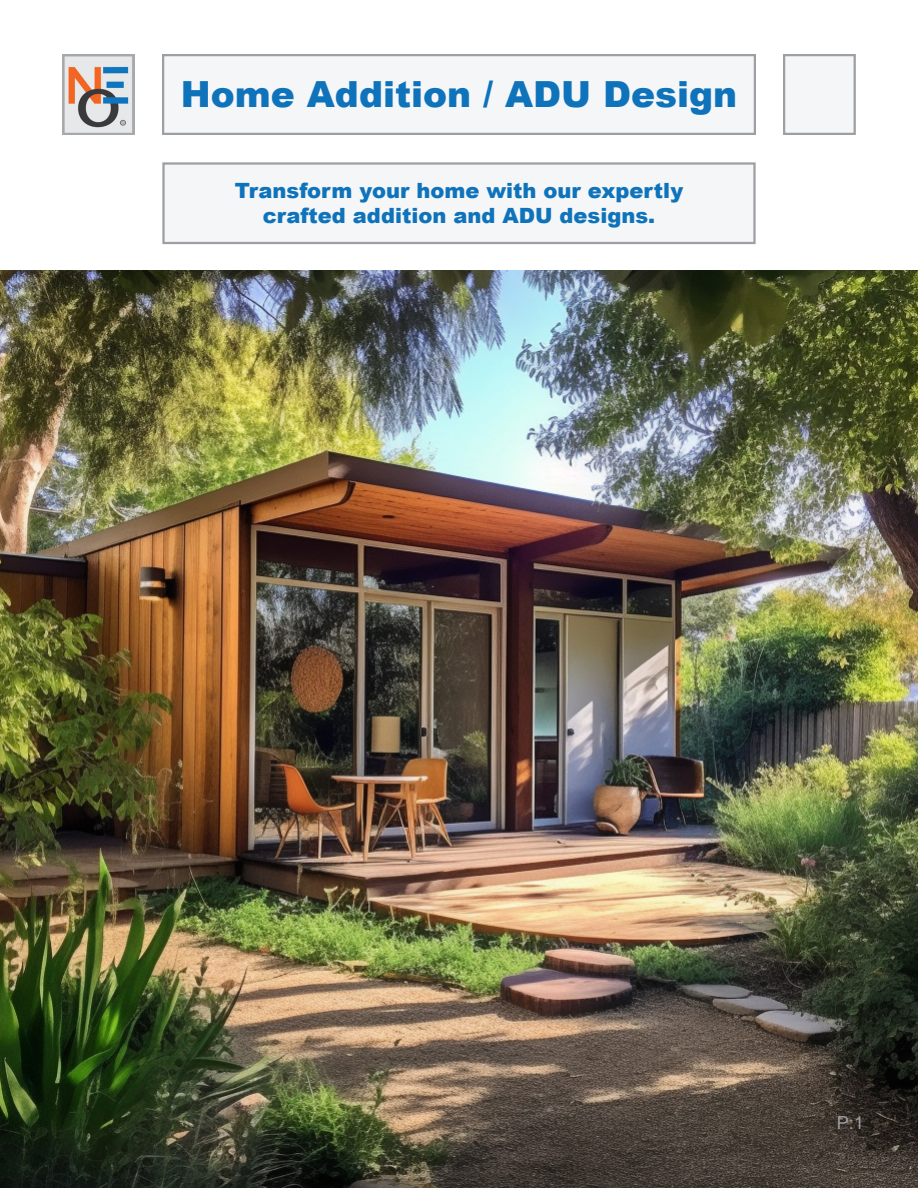
<style>
.page{position:relative;width:918px;height:1188px;background:#fff}
.page>*{position:absolute;margin:0;border:0;box-sizing:border-box;transform-origin:0 0}
.Page_Title{font:900 36px "Arial";color:#0f73bb}
.Sub_Title{font:900 21px/25.2px "Arial";color:#0f73bb;text-align:center}
.t1{font:18px "Arial";color:#9d9fa2}
</style>
<div class="page">
<img style="left:62px;top:54px;width:73px;height:81px">
<div style="left:783px;top:54px;width:73px;height:81px;background:#f4f6f7;border:2px solid #9d9fa2"></div>
<div style="left:162px;top:54px;width:594px;height:81px;background:#f4f6f7;border:2px solid #9d9fa2"></div>
<div style="left:162px;top:162px;width:594px;height:82px;background:#f4f6f7;border:2px solid #9d9fa2"></div>
<img style="left:0;top:270px;width:918px;height:918px">
<p class="Page_Title" style="left:181px;top:68px;width:558px">Home Addition / ADU Design</p>
<p class="Sub_Title" style="left:235px;top:177px;width:450px">Transform your home with our expertly crafted addition and ADU designs.</p>
<p class="t1" style="left:837px;top:1110px;width:29px">P:1</p>
</div>
